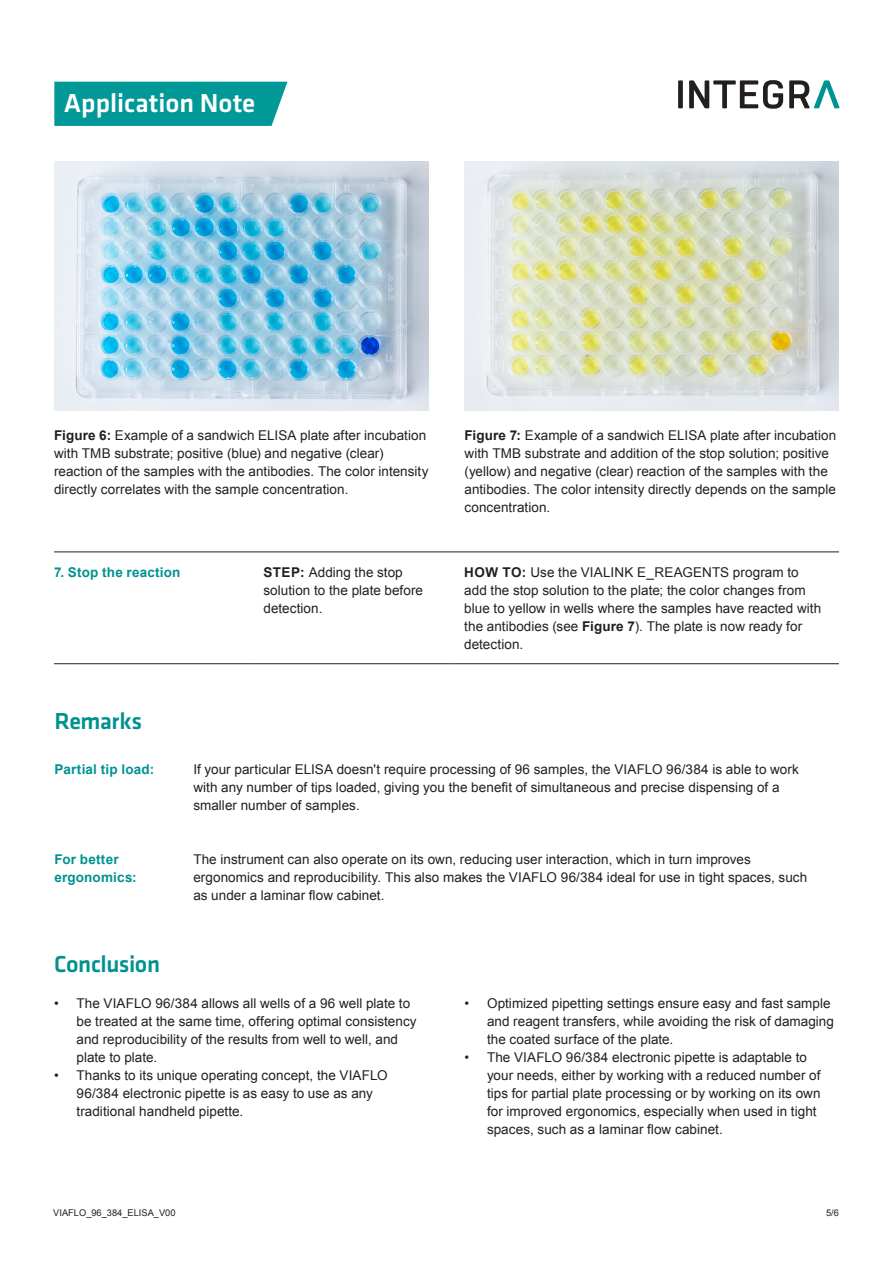
<style>
.page{position:relative;width:893px;height:1263px;background:#fff}
.page>*{position:absolute;margin:0;border:0;box-sizing:border-box;transform-origin:0 0}
.t1{font:500 27px "Klavika Basic";color:#fff}
.t2{font:500 24px "Klavika Basic";letter-spacing:-.02em;color:#009290}
.t3{font:13.5px/18px "Arial";letter-spacing:.005em;color:#231f20}
.t4{font:700 13.5px/18px "Arial";letter-spacing:.015em;color:#009290}
.t5{font:9.3px "Arial";color:#231f20}
.s1{font-weight:700}
</style>
<div class="page">
<div style="left:54px;top:82px;width:233px;height:44px;background:#009997"></div>
<div style="left:678px;top:80px;width:5px;height:28px;background:#231f20"></div>
<svg style="left:689px;top:80px;width:94px;height:29px"></svg>
<svg style="left:789px;top:80px;width:50px;height:28px"></svg>
<img style="left:54px;top:161px;width:374px;height:250px">
<img style="left:464px;top:161px;width:375px;height:250px">
<hr style="left:54px;top:551px;width:199px;height:1px;background:#231f20">
<hr style="left:253px;top:551px;width:201px;height:1px;background:#231f20">
<hr style="left:454px;top:551px;width:385px;height:1px;background:#231f20">
<hr style="left:54px;top:663px;width:199px;height:1px;background:#231f20">
<hr style="left:253px;top:663px;width:201px;height:1px;background:#231f20">
<hr style="left:454px;top:663px;width:385px;height:1px;background:#231f20">
<p class="t1" style="left:64px;top:85px;width:193px">Application Note</p>
<p class="t3" style="left:54px;top:426px;width:376px"><span class="s1">Figure 6:</span> Example of a sandwich ELISA plate after incubation with TMB substrate; positive (blue) and negative (clear) reaction of the samples with the antibodies. The color intensity directly correlates with the sample concentration.</p>
<p class="t3" style="left:464px;top:426px;width:373px"><span class="s1">Figure 7:</span> Example of a sandwich ELISA plate after incubation with TMB substrate and addition of the stop solution; positive (yellow) and negative (clear) reaction of the samples with the antibodies. The color intensity directly depends on the sample concentration.</p>
<p class="t4" style="left:54px;top:563px;width:128px">7. Stop the reaction</p>
<p class="t3" style="left:263px;top:563px;width:161px"><span class="s1">STEP:</span> Adding the stop solution to the plate before detection.</p>
<p class="t3" style="left:464px;top:563px;width:358px"><span class="s1">HOW TO:</span> Use the VIALINK E_REAGENTS program to add the stop solution to the plate; the color changes from blue to yellow in wells where the samples have reacted with the antibodies (see <span class="s1">Figure 7</span>). The plate is now ready for detection.</p>
<p class="t2" style="left:54px;top:705px;width:89px">Remarks</p>
<p class="t4" style="left:54px;top:761px;width:101px">Partial tip load:</p>
<p class="t3" style="left:193px;top:761px;width:607px">If your particular ELISA doesn't require processing of 96 samples, the VIAFLO 96/384 is able to work with any number of tips loaded, giving you the benefit of simultaneous and precise dispensing of a smaller number of samples.</p>
<p class="t4" style="left:54px;top:851px;width:84px">For better ergonomics:</p>
<p class="t3" style="left:193px;top:850px;width:615px">The instrument can also operate on its own, reducing user interaction, which in turn improves ergonomics and reproducibility. This also makes the VIAFLO 96/384 ideal for use in tight spaces, such as under a laminar flow cabinet.</p>
<p class="t2" style="left:54px;top:948px;width:108px">Conclusion</p>
<p class="t3" style="left:76px;top:995px;width:342px;text-indent:-22px">• The VIAFLO 96/384 allows all wells of a 96 well plate to be treated at the same time, offering optimal consistency and reproducibility of the results from well to well, and plate to plate.</p>
<p class="t3" style="left:76px;top:1067px;width:313px;text-indent:-22px">• Thanks to its unique operating concept, the VIAFLO<br>96/384 electronic pipette is as easy to use as any traditional handheld pipette.</p>
<p class="t3" style="left:487px;top:995px;width:349px;text-indent:-22px">• Optimized pipetting settings ensure easy and fast sample and reagent transfers, while avoiding the risk of damaging the coated surface of the plate.</p>
<p class="t3" style="left:487px;top:1049px;width:335px;text-indent:-22px">• The VIAFLO 96/384 electronic pipette is adaptable to your needs, either by working with a reduced number of tips for partial plate processing or by working on its own for improved ergonomics, especially when used in tight spaces, such as a laminar flow cabinet.</p>
<p class="t5" style="left:53px;top:1206px;width:124px">VIAFLO_96_384_ELISA_V00</p>
<p class="t5" style="left:826px;top:1206px;width:14px">5/6</p>
</div>
